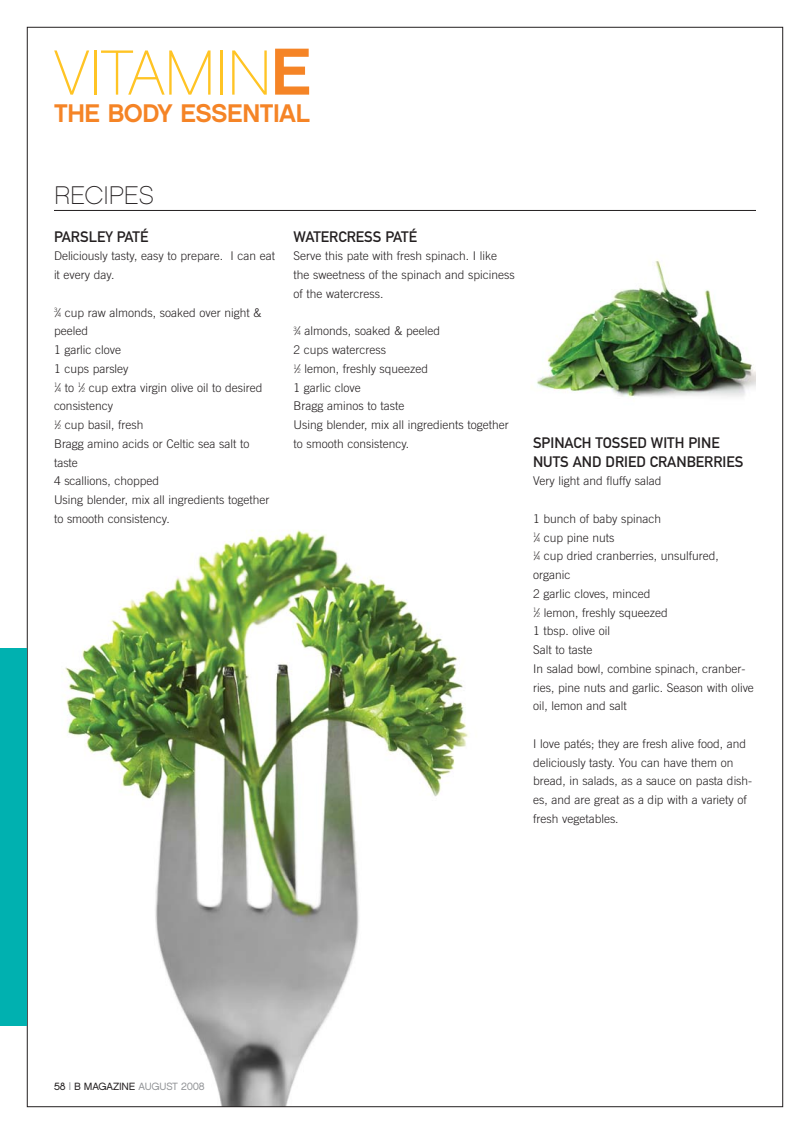
<style>
.page{position:relative;width:810px;height:1134px;background:#fff}
.page>*{position:absolute;margin:0;border:0;box-sizing:border-box;transform-origin:0 0}
.t1{font:63.6px "Chalet Paris Nineteen Sixty";letter-spacing:-.015em;color:#ffc424}
.t2{font:25.5px "Chalet New York Nineteen Sixty";letter-spacing:-.02em;color:#f58426}
.t3{font:25.5px "Chalet Paris Nineteen Sixty";color:#231f20}
.t4{font:15px/18.8px "DIN Mittelschrift";color:#231f20}
.t5{font:300 12px/18.8px "Trade Gothic";color:#231f20}
.t6{font:10.5px "Chalet London Nineteen Sixty";letter-spacing:-.02em;color:#939598}
.s1{font-family:"Chalet New York Nineteen Sixty";font-size:66.3px;color:#f58426}
.s2{font-size:6px}
.s3{font-family:"Chalet London Nineteen Seventy";color:#231f20}
.s4{font-family:"Chalet London Nineteen Seventy"}
.s5{color:#231f20}
</style>
<div class="page">
<img style="left:61px;top:530px;width:408px;height:575px">
<div style="left:0;top:648px;width:27px;height:378px;background:#00b1b0"></div>
<hr style="left:54px;top:210px;width:702px;height:1px;background:#231f20">
<img style="left:536px;top:259px;width:220px;height:139px">
<h1 class="t1" style="left:54px;top:47px;width:259px">VITAMIN<span class="s1">E</span></h1>
<h2 class="t2" style="left:54px;top:103px;width:257px">THE BODY ESSENTIAL</h2>
<h2 class="t3" style="left:54px;top:185px;width:101px">RECIPES</h2>
<p class="t4" style="left:54px;top:228px;width:96px">PARSLEY PATÉ</p>
<p class="t5" style="left:54px;top:248px;width:223px">Deliciously tasty, easy to prepare. I can eat it every day.</p>
<p class="t5" style="left:54px;top:304px;width:217px"><sup>3</sup>⁄<span class="s2">4</span> cup raw almonds, soaked over night &amp; peeled<br>1 garlic clove<br>1 cups parsley<br><sup>1</sup>⁄<span class="s2">4</span> to <sup>1</sup>⁄<span class="s2">2</span> cup extra virgin olive oil to desired consistency<br><sup>1</sup>⁄<span class="s2">2</span> cup basil, fresh<br>Bragg amino acids or Celtic sea salt to taste<br>4 scallions, chopped<br>Using blender, mix all ingredients together to smooth consistency.</p>
<p class="t4" style="left:294px;top:228px;width:125px">WATERCRESS PATÉ</p>
<p class="t5" style="left:294px;top:248px;width:223px">Serve this pate with fresh spinach. I like the sweetness of the spinach and spiciness of the watercress.</p>
<p class="t5" style="left:294px;top:323px;width:217px"><sup>3</sup>⁄<span class="s2">4</span> almonds, soaked &amp; peeled<br>2 cups watercress<br><sup>1</sup>⁄<span class="s2">2</span> lemon, freshly squeezed<br>1 garlic clove<br>Bragg aminos to taste<br>Using blender, mix all ingredients together to smooth consistency.</p>
<p class="t4" style="left:533px;top:435px;width:212px">SPINACH TOSSED WITH PINE<br>NUTS AND DRIED CRANBERRIES</p>
<p class="t5" style="left:533px;top:473px;width:130px">Very light and fluffy salad</p>
<p class="t5" style="left:533px;top:510px;width:222px">1 bunch of baby spinach<br><sup>1</sup>⁄<span class="s2">4</span> cup pine nuts<br><sup>1</sup>⁄<span class="s2">4</span> cup dried cranberries, unsulfured, organic<br>2 garlic cloves, minced<br><sup>1</sup>⁄<span class="s2">2</span> lemon, freshly squeezed<br>1 tbsp. olive oil<br>Salt to taste<br>In salad bowl, combine spinach, cranber&shy;ries, pine nuts and garlic. Season with olive oil, lemon and salt</p>
<p class="t5" style="left:533px;top:735px;width:221px">I love patés; they are fresh alive food, and deliciously tasty. You can have them on bread, in salads, as a sauce on pasta dish&shy;es, and are great as a dip with a variety of fresh vegetables.</p>
<p class="t6" style="left:54px;top:1081px;width:152px"><span class="s3">58</span> <span class="s4">|</span> <span class="s5">B MAGAZINE</span> AUGUST 2008</p>
</div>
